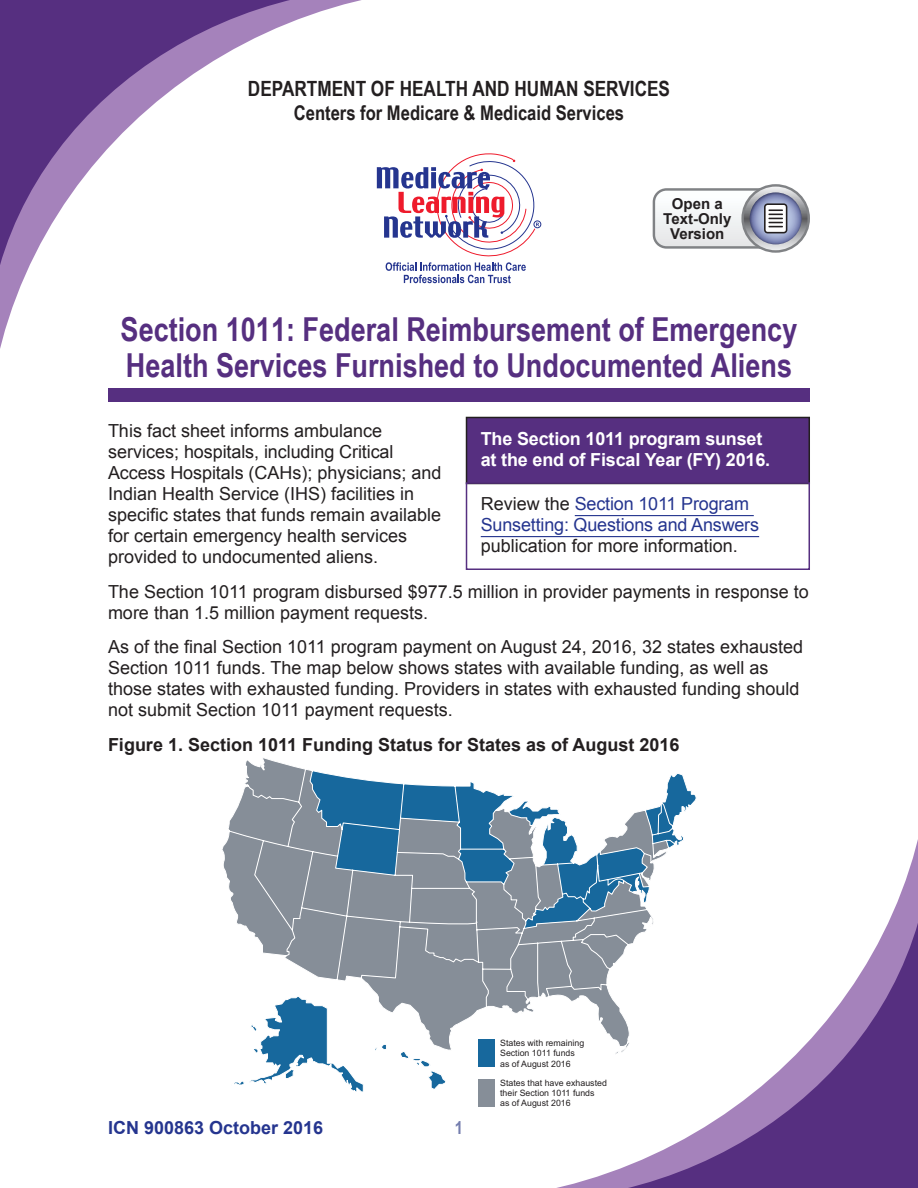
<style>
.page{position:relative;width:918px;height:1188px;background:#fff}
.page>*{position:absolute;margin:0;border:0;box-sizing:border-box;transform-origin:0 0}
.t1{font:700 33px/36px "Arial Narrow";color:#562f80}
.t2{font:700 21px "Arial Narrow";color:#231f20}
.t3{font:700 20.25px "Arial Narrow";color:#231f20}
.t4{font:18px/21px "Arial";color:#231f20}
.t5{font:18px/21px "Arial";letter-spacing:-.01em;color:#25358f}
.t6{font:700 18px/21px "Arial";letter-spacing:-.01em;color:#fff}
.t7{font:700 18px "Arial";color:#231f20}
.t8{font:700 18px "Arial";color:#25358f}
.t9{font:700 18px "Arial Narrow";color:#747dae}
.t10{font:700 15px/15px "Arial";color:#231f20;text-align:center}
.t11{font:8.85px/10.4px "Arial";color:#231f20}
.s1{color:#231f20}
</style>
<div class="page">
<svg style="left:0;top:0;width:377px;height:349px"></svg>
<svg style="left:557px;top:839px;width:361px;height:349px"></svg>
<div style="left:534px;top:221px;width:7px;height:7px;border:1px solid #25358f;border-radius:50%"></div>
<svg style="left:377px;top:154px;width:162px;height:129px"></svg>
<div style="left:108px;top:388px;width:702px;height:13px;background:#562f80"></div>
<div style="left:467px;top:417px;width:342px;height:66px;background:#562f80"></div>
<div style="left:466px;top:417px;width:344px;height:67px;border:2px solid #231f20"></div>
<div style="left:466px;top:482px;width:344px;height:88px;border:2px solid #562f80"></div>
<div style="left:479px;top:1079px;width:16px;height:28px;background:#868e98"></div>
<svg style="left:222px;top:758px;width:475px;height:341px"></svg>
<svg style="left:741px;top:184px;width:69px;height:69px"></svg>
<svg style="left:744px;top:187px;width:64px;height:63px"></svg>
<svg style="left:750px;top:192px;width:52px;height:52px"></svg>
<svg style="left:652px;top:187px;width:135px;height:63px"></svg>
<hr style="left:575px;top:515px;width:179px;height:1px;background:#25358f">
<hr style="left:481px;top:536px;width:278px;height:1px;background:#25358f">
<h1 class="t2" style="left:248px;top:73px;width:424px">DEPARTMENT OF HEALTH AND HUMAN SERVICES</h1>
<h1 class="t3" style="left:294px;top:97px;width:332px">Centers for Medicare &amp; Medicaid Services</h1>
<p class="t10" style="left:663px;top:197px;width:70px">Open a<br>Text-Only<br>Version</p>
<h1 class="t1" style="left:121px;top:310px;width:678px">Section 1011: Federal Reimbursement of Emergency<br>Health Services Furnished to Undocumented Aliens</h1>
<p class="t4" style="left:108px;top:421px;width:335px">This fact sheet informs ambulance services; hospitals, including Critical Access Hospitals (CAHs); physicians; and Indian Health Service (IHS) facilities in specific states that funds remain available for certain emergency health services provided to undocumented aliens.</p>
<p class="t4" style="left:108px;top:581px;width:702px">The Section 1011 program disbursed $977.5 million in provider payments in response to more than 1.5 million payment requests.</p>
<p class="t4" style="left:108px;top:637px;width:697px">As of the final Section 1011 program payment on August 24, 2016, 32 states exhausted Section 1011 funds. The map below shows states with available funding, as well as those states with exhausted funding. Providers in states with exhausted funding should not submit Section 1011 payment requests.</p>
<p class="t7" style="left:108px;top:733px;width:573px">Figure 1. Section 1011 Funding Status for States as of August 2016</p>
<p class="t6" style="left:481px;top:429px;width:291px">The Section 1011 program sunset at the end of Fiscal Year (FY) 2016.</p>
<p class="t5" style="left:481px;top:494px;width:280px"><span class="s1">Review the</span> Section 1011 Program<br>Sunsetting: Questions and Answers <span class="s1">publication for more information.</span></p>
<p class="t8" style="left:108px;top:1116px;width:217px">ICN 900863 October 2016</p>
<p class="t9" style="left:455px;top:1114px;width:10px">1</p>
<p class="t11" style="left:500px;top:1038px;width:86px">States with remaining<br>Section 1011 funds as of August 2016</p>
<p class="t11" style="left:500px;top:1078px;width:108px">States that have exhausted their Section 1011 funds<br>as of August 2016</p>
</div>
